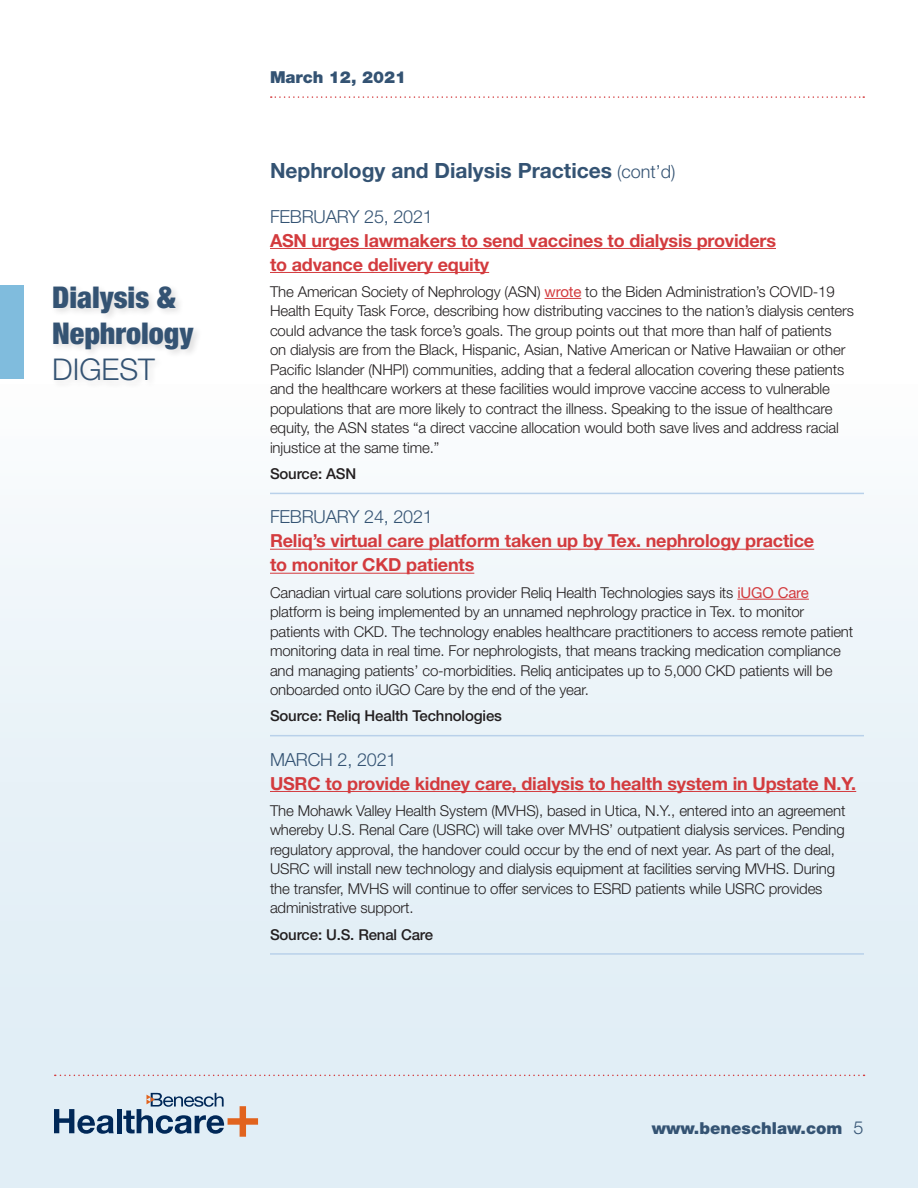
<style>
.page{position:relative;width:918px;height:1188px;background:#fff}
.page>*{position:absolute;margin:0;border:0;box-sizing:border-box;transform-origin:0 0}
.t1{font:900 condensed 30px/36px "Helvetica Neue";color:#345373}
.t2{font:700 21px "Helvetica Neue";color:#345373}
.Neph_BoldHyperlink_R{font:700 18px/24px "Helvetica Neue";letter-spacing:-.01em;color:#d33b3e}
.Date{font:300 18px "Helvetica Neue";letter-spacing:-.01em;color:#345373}
.t3{font:900 16.5px "Helvetica Neue";color:#345373}
.Neph_Text_10_13{font:300 15px/19.5px "Helvetica Neue";letter-spacing:-.01em;color:#231f20}
.Source_RuleUnder{font:500 15px "Helvetica Neue";letter-spacing:-.01em;color:#231f20}
.s1{font-weight:300;font-stretch:normal}
.s2{font-weight:300;font-size:18px}
.s3{font-weight:400;color:#d33b3e}
</style>
<div class="page">
<div style="left:0;top:385px;width:918px;height:803px;background:linear-gradient(to bottom,#f9fbfc,#dcebf4)"></div>
<hr style="left:270px;top:248px;width:506px;height:1px;background:#d33b3e">
<hr style="left:270px;top:272px;width:219px;height:1px;background:#d33b3e">
<hr style="left:545px;top:298px;width:36px;height:1px;background:#d33b3e">
<hr style="left:270px;top:493px;width:594px;height:1px;background:#b9d1ea">
<hr style="left:270px;top:549px;width:544px;height:1px;background:#d33b3e">
<hr style="left:270px;top:573px;width:204px;height:1px;background:#d33b3e">
<hr style="left:737px;top:599px;width:72px;height:1px;background:#d33b3e">
<hr style="left:270px;top:735px;width:594px;height:1px;background:#b9d1ea">
<hr style="left:270px;top:791px;width:586px;height:1px;background:#d33b3e">
<hr style="left:270px;top:953px;width:594px;height:2px;background:#b9d1ea">
<div style="left:0;top:285px;width:23px;height:93px;background:#80bcdd"></div>
<svg style="left:55px;top:1075px;width:810px;height:1px"></svg>
<svg style="left:54px;top:1109px;width:60px;height:25px"></svg>
<hr style="left:117px;top:1109px;width:4px;height:24px;background:#002858">
<svg style="left:123px;top:1093px;width:135px;height:44px;background:#acb6c2"></svg>
<div style="left:51px;top:284px;width:152px;height:105px;background:#231f20;opacity:.15"></div>
<svg style="left:271px;top:96px;width:593px;height:2px"></svg>
<p class="t1" style="left:52px;top:279px;width:143px">Dialysis &amp;<br>Nephrology<br><span class="s1">DIGEST</span></p>
<p class="t3" style="left:270px;top:67px;width:138px">March 12, 2021</p>
<p class="t2" style="left:270px;top:158px;width:407px">Nephrology and Dialysis Practices <span class="s2">(cont’d)</span></p>
<p class="Date" style="left:270px;top:205px;width:164px">FEBRUARY 25, 2021</p>
<p class="Neph_BoldHyperlink_R" style="left:270px;top:228px;width:508px">ASN urges lawmakers to send vaccines to dialysis providers to advance delivery equity</p>
<p class="Neph_Text_10_13" style="left:270px;top:282px;width:586px">The American Society of Nephrology (ASN) <span class="s3">wrote</span> to the Biden Administration’s COVID-19<br>Health Equity Task Force, describing how distributing vaccines to the nation’s dialysis centers could advance the task force’s goals. The group points out that more than half of patients<br>on dialysis are from the Black, Hispanic, Asian, Native American or Native Hawaiian or other Pacific Islander (NHPI) communities, adding that a federal allocation covering these patients and the healthcare workers at these facilities would improve vaccine access to vulnerable populations that are more likely to contract the illness. Speaking to the issue of healthcare equity, the ASN states “a direct vaccine allocation would both save lives and address racial injustice at the same time.”</p>
<p class="Source_RuleUnder" style="left:270px;top:465px;width:88px">Source: ASN</p>
<p class="Date" style="left:270px;top:506px;width:164px">FEBRUARY 24, 2021</p>
<p class="Neph_BoldHyperlink_R" style="left:270px;top:529px;width:546px">Reliq’s virtual care platform taken up by Tex. nephrology practice to monitor CKD patients</p>
<p class="Neph_Text_10_13" style="left:270px;top:582px;width:585px">Canadian virtual care solutions provider Reliq Health Technologies says its <span class="s3">iUGO Care </span>platform is being implemented by an unnamed nephrology practice in Tex. to monitor patients with CKD. The technology enables healthcare practitioners to access remote patient monitoring data in real time. For nephrologists, that means tracking medication compliance and managing patients’ co-morbidities. Reliq anticipates up to 5,000 CKD patients will be onboarded onto iUGO Care by the end of the year.</p>
<p class="Source_RuleUnder" style="left:270px;top:707px;width:233px">Source: Reliq Health Technologies</p>
<p class="Date" style="left:270px;top:748px;width:128px">MARCH 2, 2021</p>
<p class="Neph_BoldHyperlink_R" style="left:270px;top:771px;width:588px">USRC to provide kidney care, dialysis to health system in Upstate N.Y.</p>
<p class="Neph_Text_10_13" style="left:270px;top:801px;width:577px">The Mohawk Valley Health System (MVHS), based in Utica, N.Y., entered into an agreement whereby U.S. Renal Care (USRC) will take over MVHS’ outpatient dialysis services. Pending regulatory approval, the handover could occur by the end of next year. As part of the deal, USRC will install new technology and dialysis equipment at facilities serving MVHS. During the transfer, MVHS will continue to offer services to ESRD patients while USRC provides administrative support.</p>
<p class="Source_RuleUnder" style="left:270px;top:925px;width:165px">Source: U.S. Renal Care</p>
<p class="t3" style="left:652px;top:1119px;width:213px">www.beneschlaw.com <span class="s2">5</span></p>
</div>
